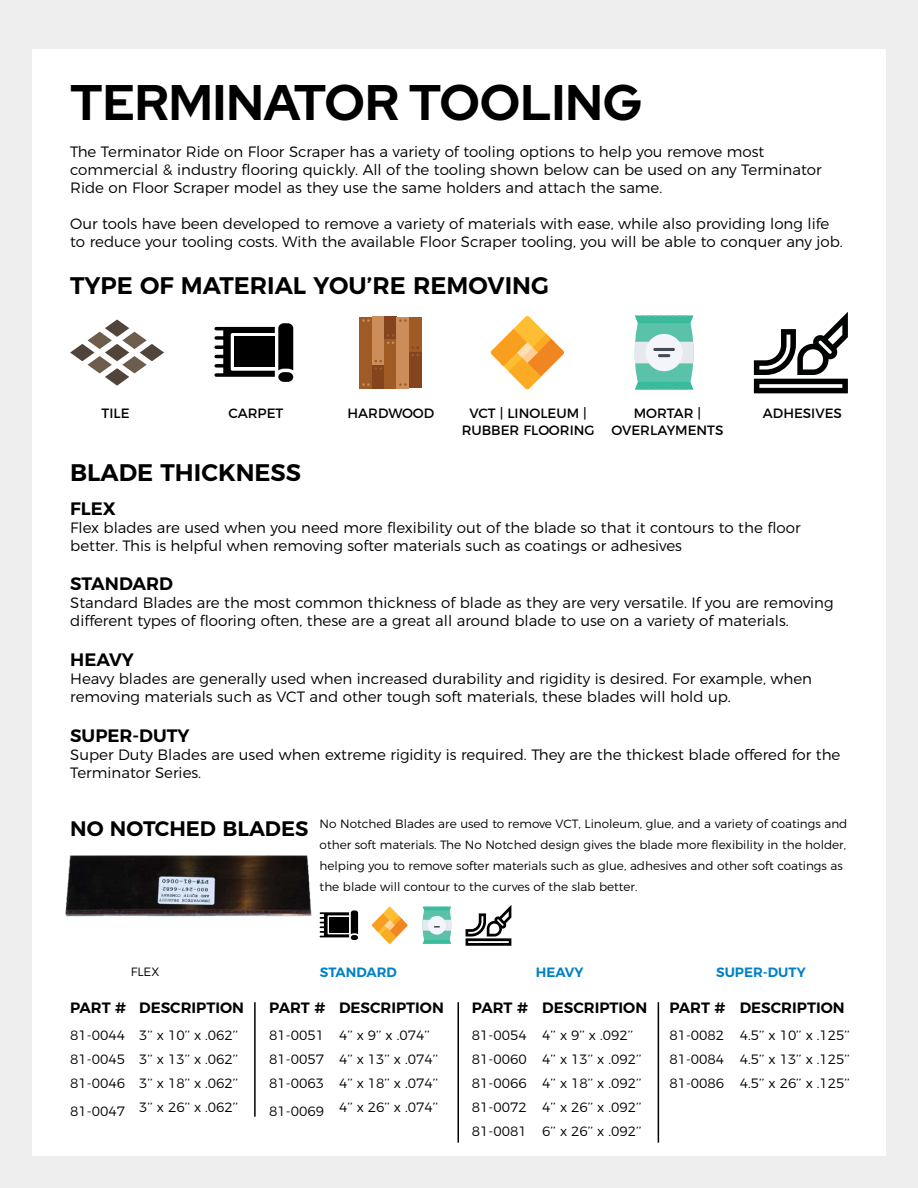
<style>
.page{position:relative;width:918px;height:1188px;background:#efeeef}
.page>*{position:absolute;margin:0;border:0;box-sizing:border-box;transform-origin:0 0}
.t1{font:700 49.95px "Red Hat Display";color:#000}
.t2{font:600 24px "Montserrat";color:#000}
.t3{font:600 21px "Montserrat";color:#000}
.t4{font:600 18px "Montserrat";color:#000}
.t5{font:300 15px/18px "Montserrat";color:#000}
.t6{font:600 15px "Montserrat";color:#000101}
.t7{font:300 13.5px "Montserrat";color:#000}
.t8{font:13.5px "Montserrat";color:#000}
.t9{font:600 13.5px "Montserrat";color:#0081c6}
.t10{font:300 12px/21px "Montserrat";color:#000}
</style>
<div class="page">
<div style="left:32px;top:49px;width:854px;height:1107px;background:#fff"></div>
<svg style="left:490px;top:316px;width:74px;height:73px"></svg>
<svg style="left:635px;top:315px;width:59px;height:75px"></svg>
<div style="left:372px;top:365px;width:12px;height:23px;background:#84451e"></div>
<div style="left:372px;top:317px;width:12px;height:48px;background:#cc8d5b"></div>
<div style="left:409px;top:351px;width:12px;height:37px;background:#84451e"></div>
<div style="left:409px;top:317px;width:12px;height:34px;background:#9f5b26"></div>
<div style="left:384px;top:339px;width:13px;height:49px;background:#9f5b26"></div>
<div style="left:384px;top:317px;width:13px;height:22px;background:#84451e"></div>
<div style="left:397px;top:317px;width:12px;height:71px;background:#cc8d5b"></div>
<div style="left:360px;top:317px;width:12px;height:71px;background:#9f5b26"></div>
<svg style="left:375px;top:360px;width:7px;height:10px"></svg>
<svg style="left:412px;top:346px;width:7px;height:10px"></svg>
<svg style="left:387px;top:334px;width:7px;height:10px"></svg>
<svg style="left:362px;top:319px;width:8px;height:3px"></svg>
<svg style="left:362px;top:383px;width:8px;height:3px"></svg>
<svg style="left:399px;top:319px;width:8px;height:3px"></svg>
<svg style="left:399px;top:383px;width:8px;height:3px"></svg>
<svg style="left:754px;top:312px;width:94px;height:81px"></svg>
<svg style="left:214px;top:323px;width:79px;height:59px"></svg>
<svg style="left:70px;top:319px;width:94px;height:67px"></svg>
<img style="left:65px;top:855px;width:255px;height:68px">
<svg style="left:372px;top:907px;width:36px;height:37px"></svg>
<svg style="left:423px;top:907px;width:28px;height:37px"></svg>
<svg style="left:466px;top:905px;width:45px;height:41px"></svg>
<svg style="left:320px;top:910px;width:38px;height:30px"></svg>
<hr style="left:254px;top:1002px;width:2px;height:115px;background:#000">
<hr style="left:458px;top:1002px;width:1px;height:141px;background:#000">
<hr style="left:658px;top:1002px;width:1px;height:141px;background:#000">
<p class="t1" style="left:70px;top:70px;width:574px">TERMINATOR TOOLING</p>
<p class="t5" style="left:70px;top:142px;width:753px">The Terminator Ride on Floor Scraper has a variety of tooling options to help you remove most commercial &amp; industry flooring quickly. All of the tooling shown below can be used on any Terminator<br>Ride on Floor Scraper model as they use the same holders and attach the same.</p>
<p class="t5" style="left:70px;top:214px;width:774px">Our tools have been developed to remove a variety of materials with ease, while also providing long life to reduce your tooling costs. With the available Floor Scraper tooling, you will be able to conquer any job.</p>
<p class="t2" style="left:70px;top:266px;width:480px">TYPE OF MATERIAL YOU’RE REMOVING</p>
<p class="t8" style="left:102px;top:403px;width:29px">TILE</p>
<p class="t8" style="left:229px;top:403px;width:56px">CARPET</p>
<p class="t8" style="left:348px;top:403px;width:88px">HARDWOOD</p>
<p class="t8" style="left:469px;top:403px;width:119px">VCT | LINOLEUM |</p>
<p class="t8" style="left:462px;top:419px;width:134px">RUBBER FLOORING</p>
<p class="t2" style="left:70px;top:453px;width:233px">BLADE THICKNESS</p>
<p class="t8" style="left:634px;top:403px;width:69px">MORTAR |</p>
<p class="t8" style="left:611px;top:419px;width:114px">OVERLAYMENTS</p>
<p class="t8" style="left:763px;top:403px;width:81px">ADHESIVES</p>
<p class="t4" style="left:70px;top:494px;width:47px">FLEX</p>
<p class="t5" style="left:70px;top:517px;width:732px">Flex blades are used when you need more flexibility out of the blade so that it contours to the floor better. This is helpful when removing softer materials such as coatings or adhesives</p>
<p class="t4" style="left:70px;top:569px;width:104px">STANDARD</p>
<p class="t5" style="left:70px;top:593px;width:765px">Standard Blades are the most common thickness of blade as they are very versatile. If you are removing different types of flooring often, these are a great all around blade to use on a variety of materials.</p>
<p class="t4" style="left:70px;top:645px;width:65px">HEAVY</p>
<p class="t5" style="left:70px;top:668px;width:743px">Heavy blades are generally used when increased durability and rigidity is desired. For example, when removing materials such as VCT and other tough soft materials, these blades will hold up.</p>
<p class="t4" style="left:70px;top:721px;width:121px">SUPER-DUTY</p>
<p class="t5" style="left:70px;top:744px;width:772px">Super Duty Blades are used when extreme rigidity is required. They are the thickest blade offered for the<br>Terminator Series.</p>
<p class="t3" style="left:70px;top:812px;width:240px">NO NOTCHED BLADES</p>
<p class="t10" style="left:320px;top:812px;width:529px">No Notched Blades are used to remove VCT, Linoleum, glue, and a variety of coatings and other soft materials. The No Notched design gives the blade more flexibility in the holder, helping you to remove softer materials such as glue, adhesives and other soft coatings as the blade will contour to the curves of the slab better.</p>
<p class="t10" style="left:131px;top:960px;width:30px">FLEX</p>
<p class="t6" style="left:70px;top:996px;width:58px">PART #</p>
<p class="t7" style="left:70px;top:1025px;width:56px">81-0044</p>
<p class="t7" style="left:70px;top:1049px;width:56px">81-0045</p>
<p class="t7" style="left:70px;top:1073px;width:56px">81-0046</p>
<p class="t7" style="left:70px;top:1101px;width:56px">81-0047</p>
<p class="t6" style="left:139px;top:996px;width:106px">DESCRIPTION</p>
<p class="t7" style="left:139px;top:1025px;width:101px">3’’ x 10’’ x .062’’</p>
<p class="t7" style="left:139px;top:1049px;width:101px">3’’ x 13’’ x .062’’</p>
<p class="t7" style="left:139px;top:1073px;width:101px">3’’ x 18’’ x .062’’</p>
<p class="t7" style="left:139px;top:1097px;width:101px">3’’ x 26’’ x .062’’</p>
<p class="t9" style="left:320px;top:962px;width:79px">STANDARD</p>
<p class="t6" style="left:269px;top:996px;width:58px">PART #</p>
<p class="t7" style="left:269px;top:1025px;width:56px">81-0051</p>
<p class="t7" style="left:269px;top:1049px;width:56px">81-0057</p>
<p class="t7" style="left:269px;top:1073px;width:56px">81-0063</p>
<p class="t7" style="left:269px;top:1101px;width:56px">81-0069</p>
<p class="t6" style="left:339px;top:996px;width:106px">DESCRIPTION</p>
<p class="t7" style="left:339px;top:1025px;width:92px">4’’ x 9’’ x .074’’</p>
<p class="t7" style="left:339px;top:1049px;width:101px">4’’ x 13’’ x .074’’</p>
<p class="t7" style="left:339px;top:1073px;width:101px">4’’ x 18’’ x .074’’</p>
<p class="t7" style="left:339px;top:1097px;width:101px">4’’ x 26’’ x .074’’</p>
<p class="t9" style="left:536px;top:962px;width:49px">HEAVY</p>
<p class="t6" style="left:472px;top:996px;width:58px">PART #</p>
<p class="t7" style="left:472px;top:1025px;width:56px">81-0054</p>
<p class="t7" style="left:472px;top:1049px;width:56px">81-0060</p>
<p class="t7" style="left:472px;top:1073px;width:56px">81-0066</p>
<p class="t7" style="left:472px;top:1097px;width:56px">81-0072</p>
<p class="t7" style="left:472px;top:1121px;width:56px">81-0081</p>
<p class="t6" style="left:542px;top:996px;width:106px">DESCRIPTION</p>
<p class="t7" style="left:542px;top:1025px;width:92px">4’’ x 9’’ x .092’’</p>
<p class="t7" style="left:542px;top:1049px;width:101px">4’’ x 13’’ x .092’’</p>
<p class="t7" style="left:542px;top:1073px;width:101px">4’’ x 18’’ x .092’’</p>
<p class="t7" style="left:542px;top:1097px;width:101px">4’’ x 26’’ x .092’’</p>
<p class="t7" style="left:542px;top:1121px;width:101px">6’’ x 26’’ x .092’’</p>
<p class="t9" style="left:716px;top:962px;width:91px">SUPER-DUTY</p>
<p class="t6" style="left:669px;top:996px;width:58px">PART #</p>
<p class="t7" style="left:669px;top:1025px;width:56px">81-0082</p>
<p class="t7" style="left:669px;top:1049px;width:56px">81-0084</p>
<p class="t7" style="left:669px;top:1073px;width:56px">81-0086</p>
<p class="t6" style="left:740px;top:996px;width:106px">DESCRIPTION</p>
<p class="t7" style="left:740px;top:1025px;width:112px">4.5’’ x 10’’ x .125’’</p>
<p class="t7" style="left:740px;top:1049px;width:112px">4.5’’ x 13’’ x .125’’</p>
<p class="t7" style="left:740px;top:1073px;width:112px">4.5’’ x 26’’ x .125’’</p>
</div>
